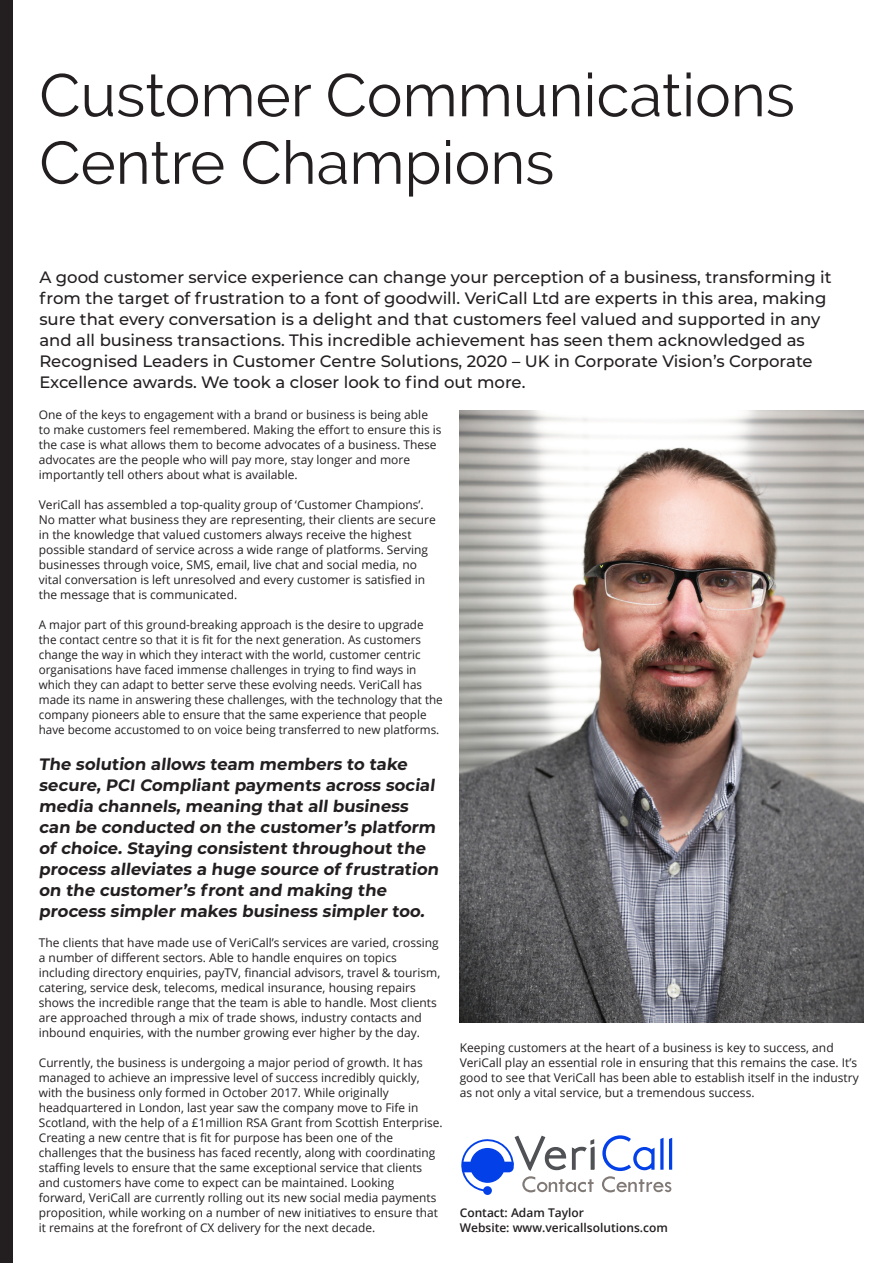
<style>
.page{position:relative;width:893px;height:1263px;background:#fff}
.page>*{position:absolute;margin:0;border:0;box-sizing:border-box;transform-origin:0 0}
.t1{font:60px/67.5px "Raleway";color:#231f20}
.t2{font:500 16.5px/21px "Montserrat";color:#231f20}
.t3{font:700 16.5px/21px "Montserrat";color:#231f20}
.t4{font:12px/15px "Open Sans";color:#231f20}
.t5{font:600 12px "Open Sans";color:#231f20}
</style>
<div class="page">
<div style="left:0;top:0;width:13px;height:1263px;background:#231f20"></div>
<div style="left:483px;top:1186px;width:9px;height:9px;background:#0340e7;border-radius:50%"></div>
<svg style="left:461px;top:1135px;width:134px;height:57px"></svg>
<svg style="left:602px;top:1135px;width:70px;height:57px"></svg>
<img style="left:460px;top:410px;width:403px;height:613px">
<p class="t1" style="left:39px;top:61px;width:757px">Customer Communications<br>Centre Champions</p>
<p class="t2" style="left:39px;top:266px;width:794px">A good customer service experience can change your perception of a business, transforming it from the target of frustration to a font of goodwill. VeriCall Ltd are experts in this area, making sure that every conversation is a delight and that customers feel valued and supported in any and all business transactions. This incredible achievement has seen them acknowledged as Recognised Leaders in Customer Centre Solutions, 2020 – UK in Corporate Vision’s Corporate Excellence awards. We took a closer look to find out more.</p>
<p class="t4" style="left:39px;top:407px;width:404px">One of the keys to engagement with a brand or business is being able to make customers feel remembered. Making the effort to ensure this is the case is what allows them to become advocates of a business. These advocates are the people who will pay more, stay longer and more importantly tell others about what is available.</p>
<p class="t4" style="left:39px;top:497px;width:398px">VeriCall has assembled a top-quality group of ‘Customer Champions’.<br>No matter what business they are representing, their clients are secure in the knowledge that valued customers always receive the highest possible standard of service across a wide range of platforms. Serving businesses through voice, SMS, email, live chat and social media, no vital conversation is left unresolved and every customer is satisfied in the message that is communicated.</p>
<p class="t4" style="left:39px;top:617px;width:405px">A major part of this ground-breaking approach is the desire to upgrade the contact centre so that it is fit for the next generation. As customers change the way in which they interact with the world, customer centric organisations have faced immense challenges in trying to find ways in which they can adapt to better serve these evolving needs. VeriCall has made its name in answering these challenges, with the technology that the company pioneers able to ensure that the same experience that people have become accustomed to on voice being transferred to new platforms.</p>
<p class="t3" style="left:39px;top:753px;width:404px">The solution allows team members to take secure, PCI Compliant payments across social media channels, meaning that all business can be conducted on the customer’s platform of choice. Staying consistent throughout the process alleviates a huge source of f rustration on the customer’s front and making the process simpler makes business simpler too.</p>
<p class="t4" style="left:39px;top:935px;width:403px">The clients that have made use of VeriCall’s services are varied, crossing a number of different sectors. Able to handle enquires on topics including directory enquiries, payTV, financial advisors, travel &amp; tourism, catering, service desk, telecoms, medical insurance, housing repairs shows the incredible range that the team is able to handle. Most clients are approached through a mix of trade shows, industry contacts and inbound enquiries, with the number growing ever higher by the day.</p>
<p class="t4" style="left:39px;top:1055px;width:405px">Currently, the business is undergoing a major period of growth. It has managed to achieve an impressive level of success incredibly quickly, with the business only formed in October 2017. While originally headquartered in London, last year saw the company move to Fife in Scotland, with the help of a £1million RSA Grant from Scottish Enterprise.<br>Creating a new centre that is fit for purpose has been one of the challenges that the business has faced recently, along with coordinating staffing levels to ensure that the same exceptional service that clients and customers have come to expect can be maintained. Looking forward, VeriCall are currently rolling out its new social media payments proposition, while working on a number of new initiatives to ensure that it remains at the forefront of CX delivery for the next decade.</p>
<p class="t4" style="left:460px;top:1040px;width:401px">Keeping customers at the heart of a business is key to success, and VeriCall play an essential role in ensuring that this remains the case. It’s good to see that VeriCall has been able to establish itself in the industry as not only a vital service, but a tremendous success.</p>
<p class="t5" style="left:460px;top:1204px;width:126px">Contact: Adam Taylor</p>
<p class="t5" style="left:460px;top:1219px;width:210px">Website: www.vericallsolutions.com</p>
</div>
